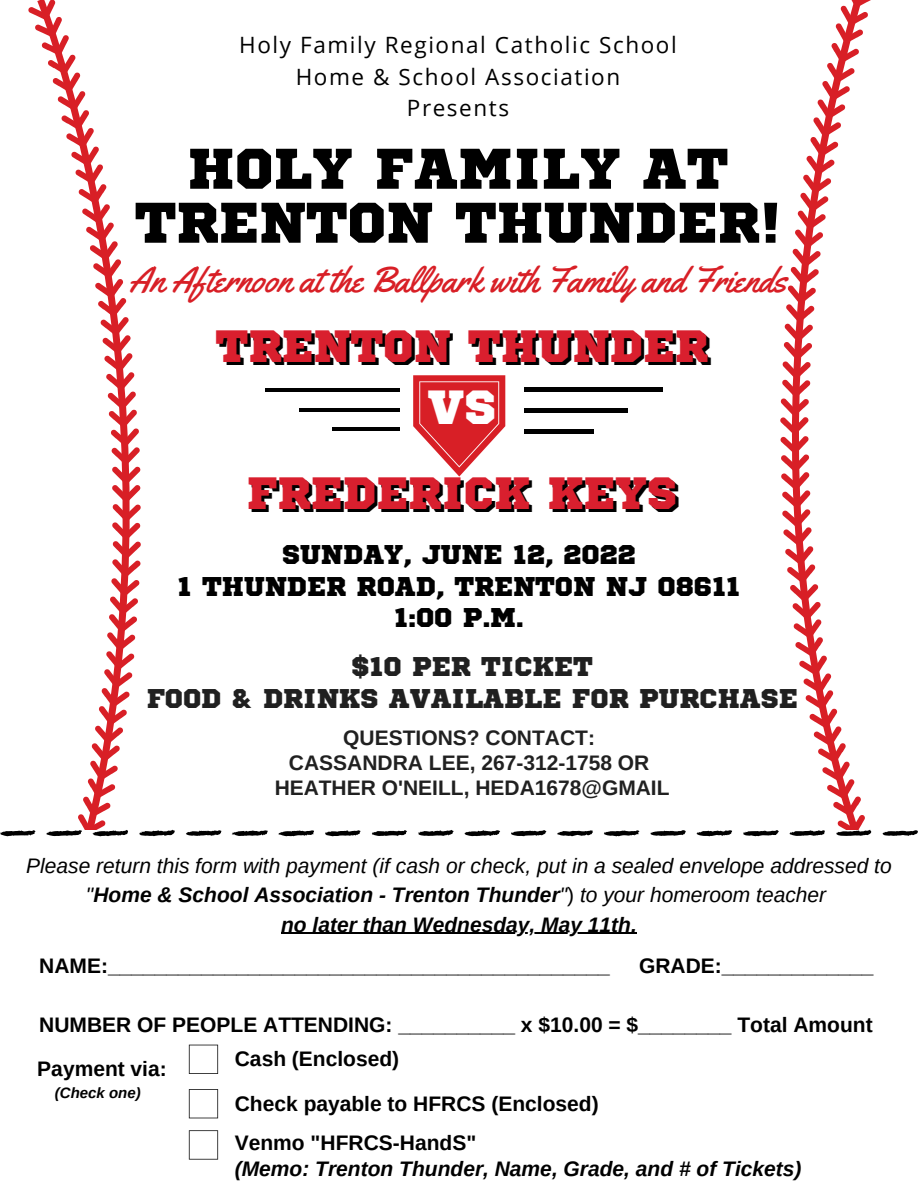
<style>
.page{position:relative;width:918px;height:1188px;background:#fff}
.page>*{position:absolute;margin:0;border:0;box-sizing:border-box;transform-origin:0 0}
.t1{font:57.15px/54px "Sports World";color:#000;text-align:center}
.t2{font:47.7px "Sports World";color:#fff}
.t3{font:45px "Sports World";color:#000}
.t4{font:36px "Yellowtail";color:#d81f26}
.t5{font:27px/31.5px "Sports World";color:#000;text-align:center}
.t6{font:22.5px "Open Sans";letter-spacing:.07em;color:#000}
.t7{font:700 21px/24.8px "Arimo";color:#000;text-align:center}
.t8{font:italic 21px/29.2px "Arimo";color:#000;text-align:center}
.t9{font:italic 700 21px "Arimo";color:#000}
.t10{font:italic 700 15px "Arimo";color:#000}
.s1{font-weight:700}
.s2{font-style:normal}
</style>
<div class="page">
<hr style="left:333px;top:427px;width:67px;height:4px;background:#000">
<hr style="left:299px;top:408px;width:101px;height:4px;background:#000">
<hr style="left:266px;top:388px;width:134px;height:4px;background:#000">
<hr style="left:524px;top:430px;width:69px;height:4px;background:#000">
<hr style="left:524px;top:409px;width:104px;height:4px;background:#000">
<hr style="left:524px;top:388px;width:139px;height:4px;background:#000">
<svg style="left:0;top:0;width:175px;height:837px"></svg>
<svg style="left:186px;top:830px;width:36px;height:6px"></svg>
<svg style="left:232px;top:830px;width:36px;height:6px"></svg>
<svg style="left:278px;top:830px;width:36px;height:6px"></svg>
<svg style="left:325px;top:830px;width:36px;height:6px"></svg>
<svg style="left:372px;top:830px;width:35px;height:6px"></svg>
<svg style="left:418px;top:830px;width:36px;height:6px"></svg>
<svg style="left:464px;top:830px;width:36px;height:6px"></svg>
<svg style="left:511px;top:830px;width:35px;height:6px"></svg>
<svg style="left:557px;top:830px;width:36px;height:6px"></svg>
<svg style="left:604px;top:830px;width:35px;height:6px"></svg>
<svg style="left:650px;top:830px;width:36px;height:6px"></svg>
<svg style="left:696px;top:830px;width:36px;height:6px"></svg>
<svg style="left:743px;top:0;width:129px;height:837px"></svg>
<svg style="left:882px;top:830px;width:36px;height:6px"></svg>
<svg style="left:189px;top:1045px;width:29px;height:29px"></svg>
<svg style="left:189px;top:1089px;width:29px;height:29px"></svg>
<svg style="left:189px;top:1130px;width:29px;height:30px"></svg>
<svg style="left:413px;top:375px;width:92px;height:102px"></svg>
<hr style="left:281px;top:933px;width:356px;height:1px;background:#000">
<p class="t6" style="left:239px;top:29px;width:439px">Holy Family Regional Catholic School</p>
<p class="t6" style="left:296px;top:61px;width:326px">Home &amp; School Association</p>
<p class="t6" style="left:407px;top:92px;width:104px">Presents</p>
<p class="t1" style="left:135px;top:145px;width:648px">HOLY FAMILY AT<br>TRENTON THUNDER!</p>
<p class="t4" style="left:129px;top:257px;width:659px">An Afternoon at the Ballpark with Family and Friends</p>
<p class="t3" style="left:219px;top:329px;width:494px">TRENTON THUNDER</p>
<p class="t2" style="left:428px;top:386px;width:70px">VS</p>
<p class="t3" style="left:250px;top:476px;width:432px">FREDERICK KEYS</p>
<p class="t5" style="left:282px;top:540px;width:355px">SUNDAY, JUNE 12, 2022</p>
<p class="t5" style="left:178px;top:572px;width:564px">1 THUNDER ROAD, TRENTON NJ 08611</p>
<p class="t5" style="left:394px;top:603px;width:131px">1:00 P.M.</p>
<p class="t5" style="left:146px;top:652px;width:653px">$10 PER TICKET<br>FOOD &amp; DRINKS AVAILABLE FOR PURCHASE</p>
<p class="t7" style="left:275px;top:726px;width:397px">QUESTIONS? CONTACT:<br>CASSANDRA LEE, 267-312-1758 OR<br>HEATHER O'NEILL, HEDA1678@GMAIL</p>
<p class="t8" style="left:26px;top:851px;width:867px">Please return this form with payment (if cash or check, put in a sealed envelope addressed to "<span class="s1">Home &amp; School Association - Trenton Thunder</span>"<span class="s2">)</span> to your homeroom teacher</p>
<p class="t9" style="left:281px;top:913px;width:357px">no later than Wednesday, May 11th.</p>
<p class="t7" style="left:39px;top:954px;width:572px">NAME:___________________________________________</p>
<p class="t7" style="left:639px;top:954px;width:236px">GRADE:_____________</p>
<p class="t7" style="left:39px;top:1012px;width:835px">NUMBER OF PEOPLE ATTENDING: __________ x $10.00 = $________ Total Amount</p>
<p class="t7" style="left:37px;top:1057px;width:131px">Payment via:</p>
<p class="t10" style="left:55px;top:1084px;width:87px">(Check one)</p>
<p class="t7" style="left:235px;top:1047px;width:166px">Cash (Enclosed)</p>
<p class="t7" style="left:235px;top:1091px;width:365px">Check payable to HFRCS (Enclosed)</p>
<p class="t7" style="left:235px;top:1130px;width:243px">Venmo "HFRCS-HandS"</p>
<p class="t9" style="left:235px;top:1157px;width:568px">(Memo: Trenton Thunder, Name, Grade, and # of Tickets)</p>
</div>
